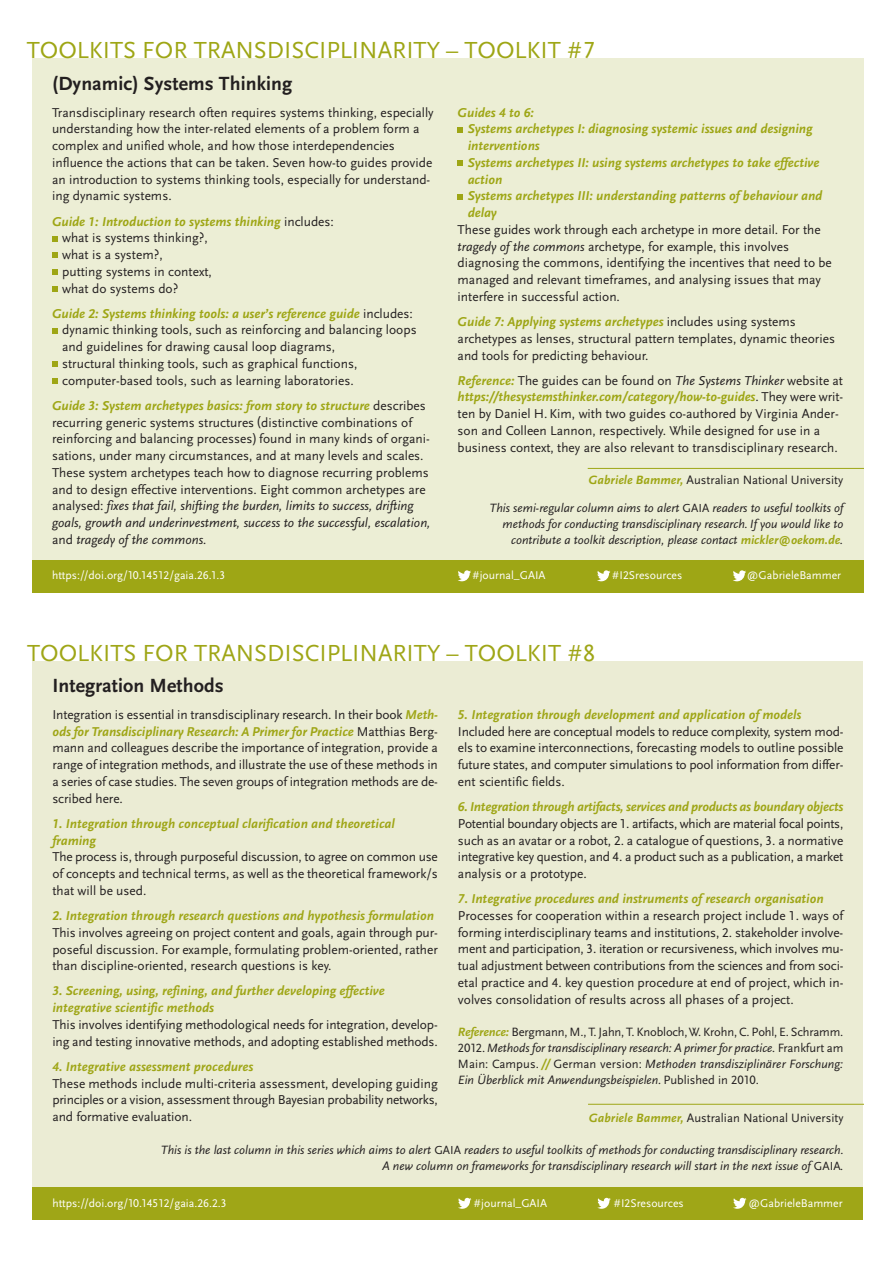
<style>
.page{position:relative;width:893px;height:1263px;background:#fff}
.page>*{position:absolute;margin:0;border:0;box-sizing:border-box;transform-origin:0 0}
.t1{font:24.3px "Scala Sans LF";color:#9ea615}
.t2{font:24.3px "Scala Sans LF";color:#9fa617}
.t3{font:700 19.95px "Scala Sans LF";letter-spacing:.005em;color:#231f20}
.t4{font:13.35px/16.8px "Scala Sans LF";color:#231f20}
.t5{font:italic 700 13.35px/16.8px "Scala Sans LF";color:#9fa617}
.t6{font:italic 700 13.35px/16.8px "Scala Sans LF";color:#9ea615}
.t7{font:italic 700 13.35px "Scala Sans LF";letter-spacing:-.02em;color:#9fa617}
.t8{font:italic 12.6px/15.9px "Scala Sans LF";color:#231f20;text-align:right}
.t9{font:12.6px "Scala Sans LF";color:#231f20}
.t10{font:11.7px "Scala Sans LF";color:#fff}
.s1{font-weight:700;font-style:italic;color:#9ea615}
.s2{font-style:italic}
.s3{font-style:normal;font-size:12.15px}
.s4{font-weight:700;color:#9ea615}
.s5{font-weight:700;font-style:italic;color:#9fa617}
.s6{font-weight:700;color:#9fa617}
.s7{font-style:normal}
</style>
<div class="page">
<div style="left:32px;top:59px;width:831px;height:504px;background:#eceed5"></div>
<div style="left:32px;top:560px;width:831px;height:33px;background:#9ea615"></div>
<svg style="left:52px;top:328px;width:6px;height:6px"></svg>
<svg style="left:52px;top:362px;width:6px;height:5px"></svg>
<svg style="left:52px;top:378px;width:6px;height:6px"></svg>
<svg style="left:52px;top:236px;width:6px;height:5px"></svg>
<svg style="left:52px;top:253px;width:6px;height:5px"></svg>
<svg style="left:52px;top:269px;width:6px;height:6px"></svg>
<svg style="left:52px;top:286px;width:6px;height:6px"></svg>
<svg style="left:458px;top:127px;width:5px;height:5px"></svg>
<svg style="left:458px;top:160px;width:5px;height:6px"></svg>
<svg style="left:458px;top:194px;width:5px;height:5px"></svg>
<hr style="left:588px;top:468px;width:275px;height:1px;background:#9ea615">
<svg style="left:458px;top:570px;width:13px;height:11px"></svg>
<svg style="left:597px;top:570px;width:13px;height:11px"></svg>
<svg style="left:733px;top:570px;width:13px;height:11px"></svg>
<div style="left:32px;top:661px;width:831px;height:542px;background:#ebecd4"></div>
<div style="left:32px;top:1187px;width:831px;height:33px;background:#9fa617"></div>
<hr style="left:588px;top:1104px;width:275px;height:1px;background:#9fa617">
<svg style="left:458px;top:1198px;width:13px;height:11px"></svg>
<svg style="left:597px;top:1198px;width:14px;height:11px"></svg>
<svg style="left:733px;top:1198px;width:13px;height:11px"></svg>
<h1 class="t1" style="left:27px;top:40px;width:570px">TOOLKITS FOR TRANSDISCIPLINARITY – TOOLKIT #7</h1>
<h2 class="t3" style="left:52px;top:75px;width:242px">(Dynamic) Systems Thinking</h2>
<p class="t4" style="left:52px;top:105px;width:383px">Transdisciplinary research often requires systems thinking, especially understanding how the inter-related elements of a problem form a complex and unified whole, and how those interdependencies influence the actions that can be taken. Seven how-to guides provide an introduction to systems thinking tools, especially for understand&shy;ing dynamic systems.</p>
<p class="t4" style="left:62px;top:214px;width:273px;text-indent:-10px"><span class="s1">Guide 1: Introduction to systems thinking</span> includes: what is systems thinking?,<br>what is a system?,<br>putting systems in context,<br>what do systems do?</p>
<p class="t4" style="left:62px;top:306px;width:356px;text-indent:-10px"><span class="s1">Guide 2: Systems thinking tools: a user’s reference guide</span> includes: dynamic thinking tools, such as reinforcing and balancing loops and guidelines for drawing causal loop diagrams,<br>structural thinking tools, such as graphical functions, computer-based tools, such as learning laboratories.</p>
<p class="t4" style="left:52px;top:398px;width:380px"><span class="s1">Guide 3: System archetypes basics: from story to structure</span> describes recurring generic systems structures (distinctive combinations of reinforc ing and balancing processes)found in many kinds of organi&shy;sations, under many circumstances, and at many levels and scales.<br>These system archetypes teach how to diagnose recurring problems and to design effective interventions. Eight common archetypes are analysed: <span class="s2">fixes that fail, shifting the burden, limits to success, drifting goals, growth and underinvestment, success to the successful, escala tion, </span>and <span class="s2">tragedy of the commons.</span></p>
<p class="t6" style="left:468px;top:105px;width:356px;text-indent:-10px">Guides 4 to 6:<br>Systems archetypes I: diagnosing systemic issues and designing interventions<br>Systems archetypes II: using systems archetypes to take effective action<br>Systems archetypes III: understanding patterns of behaviour and delay</p>
<p class="t4" style="left:458px;top:222px;width:376px">These guides work through each archetype in more detail. For the <span class="s2">tragedy of the commons</span> archetype, for example, this involves diagnosing the commons, identifying the incentives that need to be managed and relevant timeframes, and analysing issues that may interfere in successful action.</p>
<p class="t4" style="left:458px;top:314px;width:379px"><span class="s1">Guide 7: Applying systems archetypes</span> includes using systems archetypes as lenses, structural pattern templates, dynamic theories and tools for predicting behaviour.</p>
<p class="t4" style="left:458px;top:373px;width:387px"><span class="s1">Reference:</span> The guides can be found on <span class="s2">The Systems Thinker</span> website at <span class="s1">https://thesystemsthinker.com/category/how-to-guides</span>. They were writ - ten by Daniel H. Kim, with two guides co-authored by Virginia Ander&shy;son and Colleen Lannon, respectively. While designed for use in a business context, they are also relevant to transdisciplinary research.</p>
<p class="t9" style="left:589px;top:474px;width:256px"><span class="s1">Gabriele Bammer,</span> Australian National University</p>
<p class="t8" style="left:490px;top:501px;width:355px">This semi-regular column aims to alert <span class="s3">GAIA</span> readers to useful toolkits of methods for conducting transdisciplinary research. If you would like to contribute a toolkit description, please contact <span class="s4">mickler@oekom.de</span>.</p>
<p class="t10" style="left:52px;top:570px;width:175px">https://doi.org/10.14512/gaia.26.1.3</p>
<p class="t10" style="left:472px;top:570px;width:75px">#journal_GAIA</p>
<p class="t10" style="left:612px;top:570px;width:72px">#I2Sresources</p>
<p class="t10" style="left:747px;top:570px;width:96px">@GabrieleBammer</p>
<h1 class="t2" style="left:27px;top:642px;width:570px">TOOLKITS FOR TRANSDISCIPLINARITY – TOOLKIT #8</h1>
<h2 class="t3" style="left:52px;top:678px;width:173px">Integration Methods</h2>
<p class="t4" style="left:52px;top:707px;width:387px;text-align:justify">Integration is essential in transdisciplinary research. In their book <span class="s5">Meth&shy;ods for Transdisciplinary Research: A Primer for Practice</span> Matthias Berg - mann and colleagues describe the importance of integration, provide a range of integration methods, and illustrate the use of these methods in a series of case studies. The seven groups of integration methods are de&shy;scribed here.</p>
<p class="t5" style="left:52px;top:816px;width:344px">1. Integration through conceptual clarification and theoretical framing</p>
<p class="t4" style="left:52px;top:849px;width:387px;text-align:justify">The process is, through purposeful discussion, to agree on common use of concepts and technical terms, as well as the theoretical framework/s that will be used.</p>
<p class="t5" style="left:52px;top:908px;width:383px">2. Integration through research questions and hypothesis formulation</p>
<p class="t4" style="left:52px;top:925px;width:387px;text-align:justify">This involves agreeing on project content and goals, again through pur&shy;poseful discussion. For example, formulating problem-oriented, rather than discipline-oriented, research questions is key.</p>
<p class="t5" style="left:52px;top:984px;width:334px">3. Screening, using, refining, and further developing effective integrative scientific methods</p>
<p class="t4" style="left:52px;top:1017px;width:387px">This involves identifying methodological needs for integration, develop - ing and testing innovative methods, and adopting established methods.</p>
<p class="t5" style="left:52px;top:1059px;width:203px">4. Integrative assessment procedures</p>
<p class="t4" style="left:52px;top:1076px;width:387px;text-align:justify">These methods include multi-criteria assessment, developing guiding principles or a vision, assessment through Bayesian probability networks, and formative evaluation.</p>
<p class="t5" style="left:458px;top:707px;width:345px">5. Integration through development and application of models</p>
<p class="t4" style="left:458px;top:724px;width:387px;text-align:justify">Included here are conceptual models to reduce complexity, system mod&shy;els to examine interconnections, forecasting models to outline possible future states, and computer simulations to pool information from differ - ent scientific fields.</p>
<p class="t7" style="left:458px;top:801px;width:387px">6. Integration through artifacts, services and products as boundary objects</p>
<p class="t4" style="left:458px;top:816px;width:387px;text-align:justify">Potential boundary objects are 1. artifacts, which are material focal points, such as an avatar or a robot, 2. a catalogue of questions, 3. a normative in tegrative key question, and 4. a product such as a publication, a market analysis or a prototype.</p>
<p class="t5" style="left:458px;top:891px;width:367px">7. Integrative procedures and instruments of research organisation</p>
<p class="t4" style="left:458px;top:908px;width:387px;text-align:justify">Processes for cooperation within a research project include 1. ways of forming interdisciplinary teams and institutions, 2. stakeholder involve&shy;ment and participation, 3. iteration or recursiveness, which involves mu&shy;tual adjustment between contributions from the sciences and from soci&shy;etal practice and 4. key question procedure at end of project, which in&shy;volves consolidation of results across all phases of a project.</p>
<p class="t8" style="left:458px;top:1025px;width:387px;text-align:justify"><span class="s6">Reference:</span> <span class="s7">Bergmann, M., T. Jahn, T. Knobloch,W. Krohn, C. Pohl, E. Schramm.<br>2012.</span>Methods for transdisciplinary research: A primer for practice. <span class="s7">Frankfurt am Main: Campus.</span> <span class="s6">//</span> <span class="s7">German version:</span> Methoden transdisziplinärer Forschung:<br>Ein Überblick mit Anwendungsbeispielen. <span class="s7">Published in 2010.</span></p>
<p class="t9" style="left:589px;top:1112px;width:256px"><span class="s5">Gabriele Bammer,</span> Australian National University</p>
<p class="t8" style="left:161px;top:1143px;width:684px">This is the last column in this series which aims to alert <span class="s3">GAIA</span> readers to useful toolkits of methods for conducting transdisciplinary research.<br>A new column on frameworks for transdisciplinary research will start in the next issue of <span class="s3">GAIA</span>.</p>
<p class="t10" style="left:52px;top:1198px;width:176px">https://doi.org/10.14512/gaia.26.2.3</p>
<p class="t10" style="left:474px;top:1198px;width:75px">#journal_GAIA</p>
<p class="t10" style="left:613px;top:1198px;width:72px">#I2Sresources</p>
<p class="t10" style="left:748px;top:1198px;width:96px">@GabrieleBammer</p>
</div>
